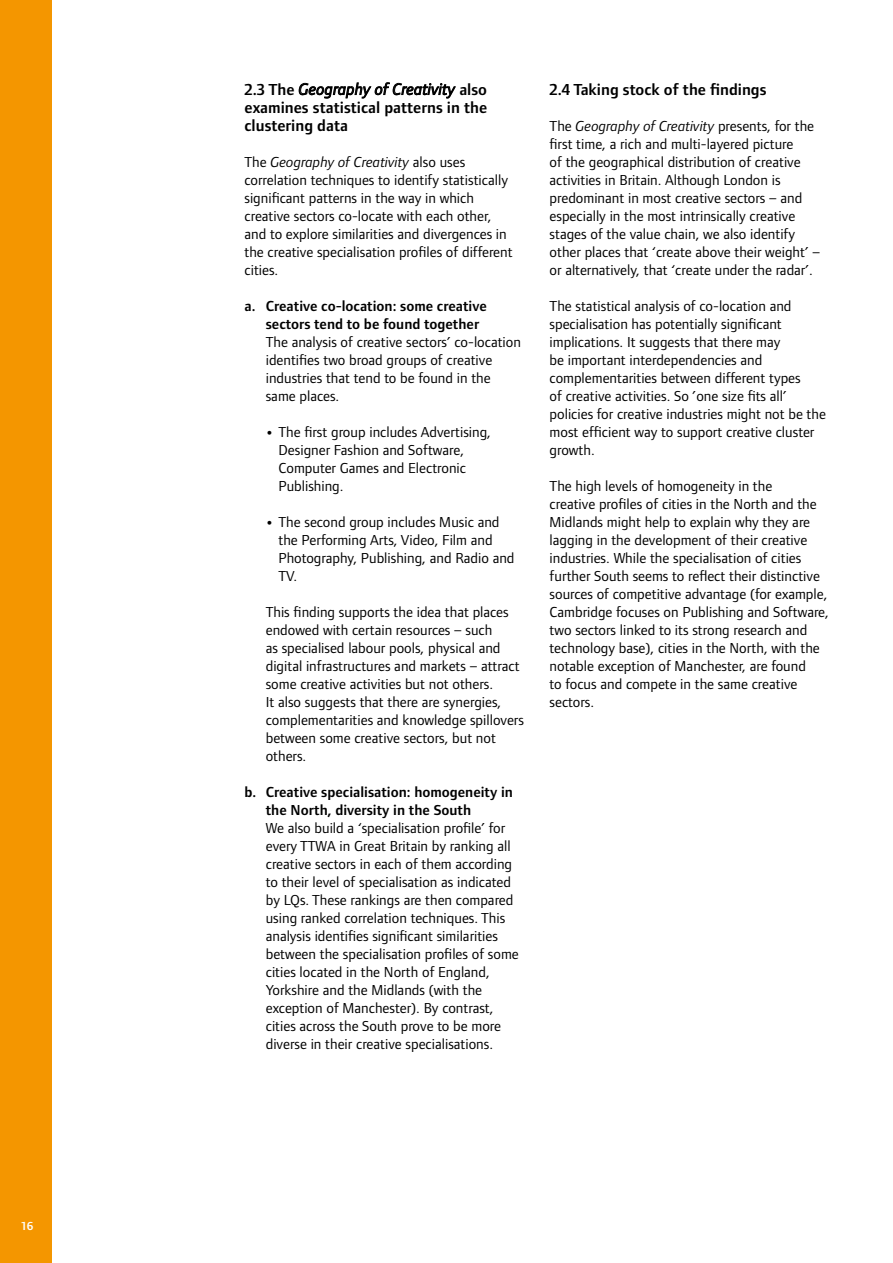
<style>
.page{position:relative;width:893px;height:1263px;background:#fff}
.page>*{position:absolute;margin:0;border:0;box-sizing:border-box;transform-origin:0 0}
.t1{font:600 16.5px/18px "Foundry Form Sans";color:#000;text-align:justify}
.t2{font:15px/18px "Foundry Form Sans";color:#000}
.t3{font:600 15px/18px "Foundry Form Sans";color:#000}
.t4{font:600 12px "Foundry Form Sans";color:#fff}
.s1{font-weight:400;font-style:italic}
.s2{font-style:italic}
.s3{font-weight:700;font-stretch:expanded}
</style>
<div class="page">
<div style="left:0;top:0;width:51px;height:1263px;background:#f49600"></div>
<svg style="left:298px;top:82px;width:158px;height:17px"></svg>
<p class="t4" style="left:21px;top:1219px;width:13px">16</p>
<p class="t1" style="left:244px;top:80px;width:244px">2.3 The <span class="s1">Geography of Creativity</span> also examines statistical patterns in the clustering data</p>
<p class="t2" style="left:244px;top:152px;width:270px">The <span class="s2">Geography of Creativity</span> also uses correlation techniques to identify statistically significant patterns in the way in which creative sectors co-locate with each other, and to explore similarities and divergences in the creative specialisation profiles of different cities.</p>
<p class="t3" style="left:266px;top:296px;width:223px;text-indent:-21px">a. Creative co-location: some creative sectors tend to be found together</p>
<p class="t2" style="left:266px;top:332px;width:257px">The analysis of creative sectors’ co-location identifies two broad groups of creative industries that tend to be found in the same places.</p>
<p class="t2" style="left:278px;top:422px;width:214px;text-indent:-13px"><span class="s3">•</span> The first group includes Advertising,<br>Designer Fashion and Software,<br>Computer Games and Electronic<br>Publishing.</p>
<p class="t2" style="left:278px;top:512px;width:237px;text-indent:-13px"><span class="s3">•</span> The second group includes Music and the Performing Arts, Video, Film and<br>Photography, Publishing, and Radio and<br>TV.</p>
<p class="t2" style="left:266px;top:602px;width:260px">This finding supports the idea that places endowed with certain resources – such<br>as specialised labour pools, physical and digital infrastructures and markets – attract some creative activities but not others.<br>It also suggests that there are synergies, complementarities and knowledge spillovers between some creative sectors, but not others.</p>
<p class="t3" style="left:266px;top:782px;width:249px;text-indent:-21px">b. Creative specialisation: homogeneity in the North, diversity in the South</p>
<p class="t2" style="left:266px;top:818px;width:255px">We also build a ‘specialisation profile’ for every TTWA in Great Britain by ranking all creative sectors in each of them according to their level of specialisation as indicated by LQs. These rankings are then compared using ranked correlation techniques. This analysis identifies significant similarities between the specialisation profiles of some cities located in the North of England, Yorkshire and the Midlands (with the exception of Manchester). By contrast, cities across the South prove to be more diverse in their creative specialisations.</p>
<p class="t1" style="left:550px;top:80px;width:218px">2.4 Taking stock of the findings</p>
<p class="t2" style="left:550px;top:116px;width:272px">The <span class="s2">Geography of Creativity</span> presents, for the first time, a rich and multi-layered picture<br>of the geographical distribution of creative activities in Britain. Although London is predominant in most creative sectors – and especially in the most intrinsically creative stages of the value chain, we also identify other places that ‘create above their weight’ – or alternatively, that ‘create under the radar’.</p>
<p class="t2" style="left:550px;top:296px;width:278px">The statistical analysis of co-location and specialisation has potentially significant implications. It suggests that there may<br>be important interdependencies and complementarities between different types<br>of creative activities. So ’one size fits all’ policies for creative industries might not be the most efficient way to support creative cluster growth.</p>
<p class="t2" style="left:550px;top:476px;width:281px">The high levels of homogeneity in the<br>creative profiles of cities in the North and the Midlands might help to explain why they are lagging in the development of their creative industries. While the specialisation of cities further South seems to reflect their distinctive sources of competitive advantage (for example, Cambridge focuses on Publishing and Software, two sectors linked to its strong research and technology base), cities in the North, with the notable exception of Manchester, are found<br>to focus and compete in the same creative sectors.</p>
</div>
